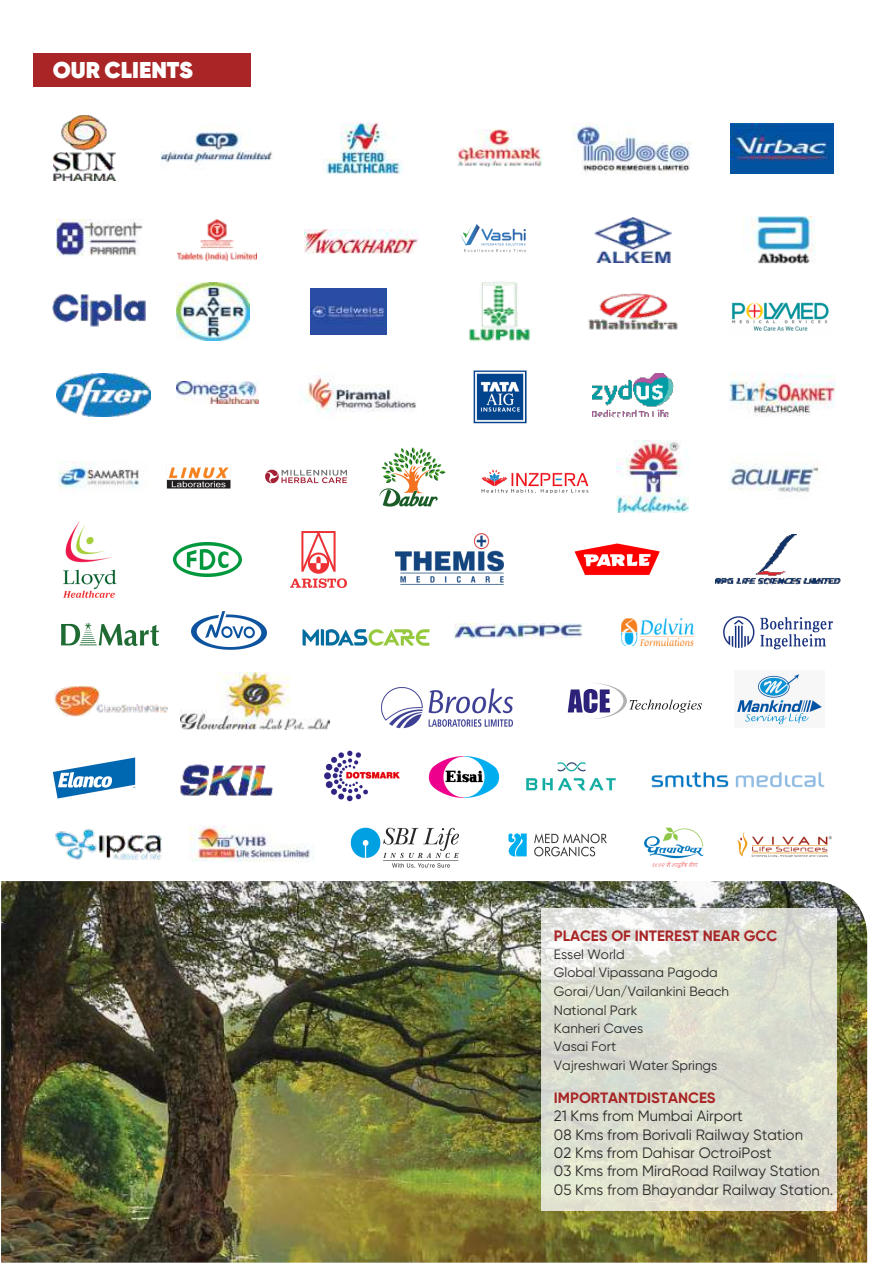
<style>
.page{position:relative;width:893px;height:1263px;background:#fff}
.page>*{position:absolute;margin:0;border:0;box-sizing:border-box;transform-origin:0 0}
.t1{font:800 22.95px "Gilroy";color:#fff}
.t2{font:15px/18.5px "Gilroy";color:#2b2a29}
.t3{font:700 15px "Gilroy";color:#a92526}
.t4{font:13.5px/18.5px "Gilroy";color:#2b2a29}
</style>
<div class="page">
<div style="left:34px;top:54px;width:217px;height:33px;background:#a92526"></div>
<img style="left:1px;top:881px;width:866px;height:381px">
<svg style="left:541px;top:908px;width:296px;height:303px;background:#dddfd2"></svg>
<img style="left:731px;top:123px;width:102px;height:50px">
<img style="left:742px;top:217px;width:73px;height:47px">
<img style="left:176px;top:283px;width:74px;height:57px">
<img style="left:572px;top:124px;width:119px;height:49px">
<img style="left:588px;top:293px;width:90px;height:37px">
<img style="left:53px;top:116px;width:62px;height:65px">
<img style="left:457px;top:130px;width:84px;height:37px">
<img style="left:57px;top:374px;width:93px;height:43px">
<img style="left:161px;top:128px;width:111px;height:35px">
<img style="left:311px;top:288px;width:75px;height:47px">
<img style="left:180px;top:673px;width:149px;height:56px">
<img style="left:469px;top:282px;width:62px;height:60px">
<img style="left:305px;top:375px;width:111px;height:38px">
<img style="left:57px;top:220px;width:85px;height:37px">
<img style="left:595px;top:217px;width:76px;height:46px">
<img style="left:54px;top:685px;width:114px;height:32px">
<img style="left:176px;top:382px;width:83px;height:21px">
<img style="left:178px;top:220px;width:78px;height:41px">
<img style="left:190px;top:825px;width:123px;height:37px">
<img style="left:52px;top:294px;width:93px;height:32px">
<img style="left:325px;top:123px;width:78px;height:51px">
<img style="left:473px;top:370px;width:54px;height:54px">
<img style="left:592px;top:373px;width:82px;height:45px">
<img style="left:729px;top:373px;width:107px;height:43px">
<img style="left:58px;top:461px;width:82px;height:28px">
<img style="left:167px;top:467px;width:64px;height:22px">
<img style="left:265px;top:469px;width:81px;height:15px">
<img style="left:380px;top:448px;width:65px;height:58px">
<img style="left:481px;top:469px;width:108px;height:25px">
<img style="left:617px;top:441px;width:72px;height:72px">
<img style="left:729px;top:453px;width:91px;height:40px">
<img style="left:63px;top:521px;width:54px;height:77px">
<img style="left:508px;top:834px;width:99px;height:22px">
<img style="left:173px;top:542px;width:68px;height:34px">
<img style="left:290px;top:531px;width:57px;height:56px">
<img style="left:395px;top:534px;width:109px;height:51px">
<img style="left:574px;top:543px;width:86px;height:32px">
<img style="left:715px;top:534px;width:125px;height:50px">
<img style="left:62px;top:623px;width:96px;height:22px">
<img style="left:191px;top:611px;width:76px;height:39px">
<img style="left:302px;top:629px;width:128px;height:17px">
<img style="left:454px;top:624px;width:127px;height:14px">
<img style="left:644px;top:827px;width:60px;height:41px">
<img style="left:621px;top:618px;width:74px;height:28px">
<img style="left:723px;top:616px;width:110px;height:33px">
<img style="left:737px;top:832px;width:95px;height:26px">
<img style="left:382px;top:687px;width:130px;height:42px">
<img style="left:567px;top:683px;width:135px;height:36px">
<img style="left:737px;top:674px;width:85px;height:51px">
<img style="left:731px;top:302px;width:98px;height:29px">
<img style="left:180px;top:764px;width:94px;height:32px">
<img style="left:325px;top:750px;width:75px;height:52px">
<img style="left:428px;top:756px;width:72px;height:42px">
<img style="left:526px;top:762px;width:90px;height:29px">
<img style="left:651px;top:772px;width:174px;height:16px">
<img style="left:461px;top:224px;width:64px;height:29px">
<img style="left:53px;top:757px;width:83px;height:41px">
<img style="left:55px;top:829px;width:107px;height:31px">
<img style="left:350px;top:827px;width:109px;height:40px">
<img style="left:304px;top:230px;width:114px;height:24px">
<h1 class="t1" style="left:53px;top:60px;width:142px">OUR CLIENTS</h1>
<p class="t3" style="left:554px;top:929px;width:225px">PLACES OF INTEREST NEAR GCC</p>
<p class="t4" style="left:554px;top:946px;width:177px">Essel World<br>Global Vipassana Pagoda<br>Gorai/Uan/Vailankini Beach</p>
<p class="t4" style="left:554px;top:1020px;width:165px">Kanheri Caves<br>Vasai Fort<br>Vajreshwari Water Springs</p>
<p class="t3" style="left:554px;top:1091px;width:163px">IMPORTANTDISTANCES</p>
<p class="t2" style="left:554px;top:1108px;width:281px">21 Kms from Mumbai Airport<br>08 Kms from Borivali Railway Station<br>02 Kms from Dahisar OctroiPost<br>03 Kms from MiraRoad Railway Station 05 Kms from Bhayandar Railway Station.</p>
<p class="t4" style="left:554px;top:1002px;width:85px">National Park</p>
</div>
